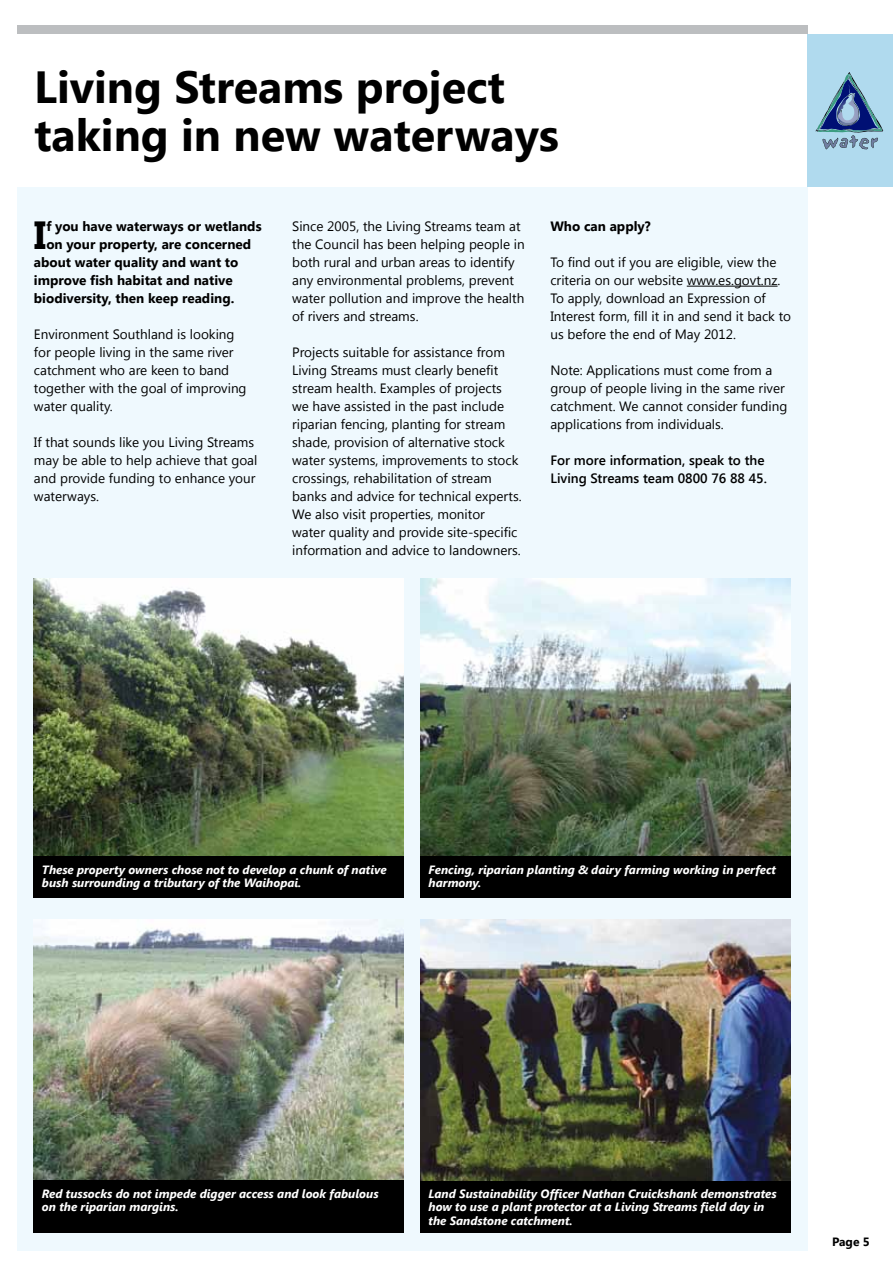
<style>
.page{position:relative;width:893px;height:1263px;background:#fff}
.page>*{position:absolute;margin:0;border:0;box-sizing:border-box;transform-origin:0 0}
.t1{font:700 45px/48px "Segoe UI";color:#000}
.t2{font:700 39.15px "Segoe UI";color:#000}
.t3{font:13.5px/18px "Segoe UI";color:#000}
.t4{font:700 13.5px "Segoe UI";color:#000}
.t5{font:600 13.5px/18px "Segoe UI";color:#000}
.t6{font:italic 700 12px/13.5px "Segoe UI";color:#fff}
.t7{font:700 12px "Segoe UI";color:#000}
</style>
<div class="page">
<div style="left:17px;top:187px;width:791px;height:1063px;background:#eff9fe"></div>
<div style="left:808px;top:34px;width:85px;height:153px;background:#b0daee"></div>
<div style="left:17px;top:26px;width:791px;height:8px;background:#bcbec0"></div>
<hr style="left:687px;top:286px;width:91px;height:1px;background:#000">
<svg style="left:815px;top:72px;width:68px;height:77px"></svg>
<img style="left:420px;top:579px;width:370px;height:277px">
<img style="left:33px;top:579px;width:371px;height:277px">
<div style="left:33px;top:856px;width:371px;height:42px;background:#000"></div>
<div style="left:420px;top:856px;width:370px;height:42px;background:#000"></div>
<img style="left:33px;top:919px;width:371px;height:261px">
<div style="left:33px;top:1180px;width:371px;height:53px;background:#000"></div>
<div style="left:420px;top:1180px;width:370px;height:53px;background:#000"></div>
<img style="left:420px;top:919px;width:370px;height:261px">
<h1 class="t1" style="left:34px;top:61px;width:526px">Living Streams project taking in new waterways</h1>
<h2 class="t2" style="left:34px;top:207px;width:14px">I</h2>
<p class="t4" style="left:46px;top:217px;width:217px">f you have waterways or wetlands</p>
<p class="t4" style="left:46px;top:235px;width:206px">on your property, are concerned</p>
<p class="t4" style="left:34px;top:253px;width:206px">about water quality and want to</p>
<p class="t4" style="left:34px;top:270px;width:200px">improve fish habitat and native</p>
<p class="t4" style="left:34px;top:288px;width:202px">biodiversity, then keep reading.</p>
<p class="t3" style="left:34px;top:325px;width:214px">Environment Southland is looking for people living in the same river catchment who are keen to band together with the goal of improving water quality.</p>
<p class="t3" style="left:34px;top:433px;width:225px">If that sounds like you Living Streams may be able to help achieve that goal and provide funding to enhance your waterways.</p>
<p class="t3" style="left:292px;top:217px;width:234px">Since 2005, the Living Streams team at the Council has been helping people in both rural and urban areas to identify any environmental problems, prevent water pollution and improve the health of rivers and streams.</p>
<p class="t3" style="left:292px;top:342px;width:231px">Projects suitable for assistance from Living Streams must clearly benefit stream health. Examples of projects we have assisted in the past include riparian fencing, planting for stream shade, provision of alternative stock water systems, improvements to stock crossings, rehabilitation of stream banks and advice for technical experts.<br>We also visit properties, monitor<br>water quality and provide site-specific information and advice to landowners.</p>
<p class="t4" style="left:550px;top:217px;width:102px">Who can apply?</p>
<p class="t3" style="left:550px;top:253px;width:242px">To find out if you are eligible, view the criteria on our website www.es.govt.nz.<br>To apply, download an Expression of Interest form, fill it in and send it back to us before the end of May 2012.</p>
<p class="t3" style="left:550px;top:361px;width:239px">Note: Applications must come from a group of people living in the same river catchment. We cannot consider funding applications from individuals.</p>
<p class="t5" style="left:550px;top:450px;width:218px">For more information, speak to the<br>Living Streams team 0800 76 88 45.</p>
<p class="t6" style="left:42px;top:862px;width:346px">These property owners chose not to develop a chunk of native bush surrounding a tributary of the Waihopai.</p>
<p class="t6" style="left:428px;top:862px;width:349px">Fencing, riparian planting &amp; dairy farming working in perfect harmony.</p>
<p class="t6" style="left:42px;top:1186px;width:338px">Red tussocks do not impede digger access and look fabulous on the riparian margins.</p>
<p class="t6" style="left:428px;top:1186px;width:350px">Land Sustainability Officer Nathan Cruickshank demonstrates how to use a plant protector at a Living Streams field day in the Sandstone catchment.</p>
<p class="t7" style="left:832px;top:1233px;width:39px">Page 5</p>
</div>
